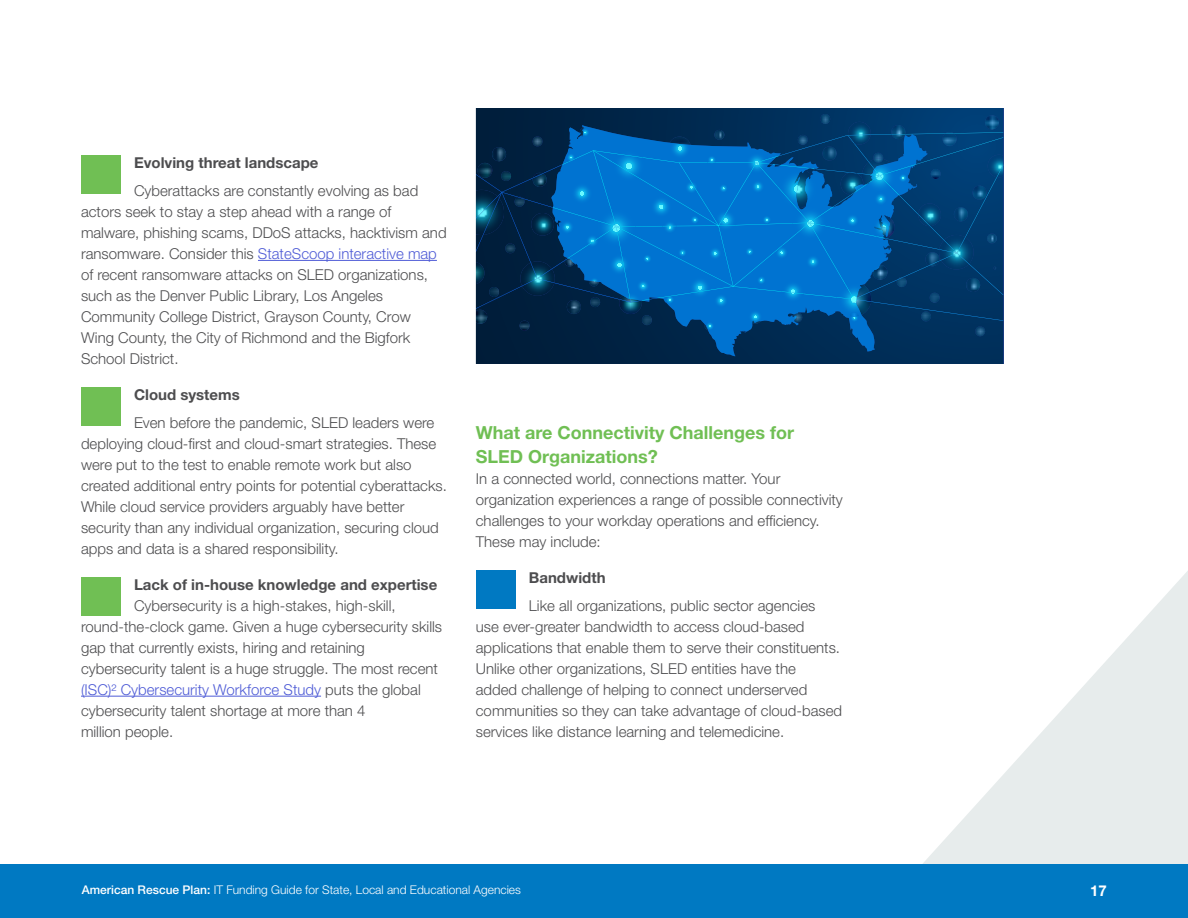
<style>
.page{position:relative;width:1188px;height:918px;background:#fff}
.page>*{position:absolute;margin:0;border:0;box-sizing:border-box;transform-origin:0 0}
.t1{font:700 18px/24px "Helvetica Neue LT Std";color:#70bf54}
.t2{font:300 15px/21px "Helvetica Neue LT Std";color:#4d4d4f}
.t3{font:700 15px "Helvetica Neue LT Std";color:#4d4d4f}
.t4{font:700 15px "Helvetica Neue LT Std";color:#fff}
.t5{font:300 12px "Helvetica Neue LT Std";color:#fff}
.s1{color:#4f5cd6}
.s2{font-weight:500}
</style>
<div class="page">
<div style="left:0;top:864px;width:1188px;height:54px;background:#0079c2"></div>
<svg style="left:923px;top:571px;width:265px;height:293px;fill:#e7ecec"></svg>
<hr style="left:258px;top:260px;width:179px;height:1px;background:#4f5cd6">
<hr style="left:81px;top:696px;width:240px;height:1px;background:#4f5cd6">
<div style="left:81px;top:156px;width:40px;height:38px;background:#70bf54"></div>
<div style="left:81px;top:387px;width:40px;height:39px;background:#70bf54"></div>
<div style="left:81px;top:577px;width:40px;height:39px;background:#70bf54"></div>
<div style="left:476px;top:570px;width:39px;height:39px;background:#0079c2"></div>
<div style="left:476px;top:108px;width:527px;height:256px;background:linear-gradient(to right,#001c37,#00315e)"></div>
<svg style="left:476px;top:108px;width:527px;height:6px;background:#002d57"></svg>
<svg style="left:551px;top:336px;width:377px;height:20px;background:#002c54"></svg>
<svg style="left:476px;top:114px;width:527px;height:222px;background:#015190"></svg>
<p class="t3" style="left:134px;top:154px;width:186px">Evolving threat landscape</p>
<p class="t2" style="left:81px;top:180px;width:367px;text-indent:53px">Cyberattacks are constantly evolving as bad actors seek to stay a step ahead with a range of malware, phishing scams, DDoS attacks, hacktivism and ransomware. Consider this <span class="s1">StateScoop interactive map </span>of recent ransomware attacks on SLED organizations, such as the Denver Public Library, Los Angeles Community College District, Grayson County, Crow Wing County, the City of Richmond and the Bigfork School District.</p>
<p class="t3" style="left:134px;top:385px;width:107px">Cloud systems</p>
<p class="t2" style="left:81px;top:412px;width:367px;text-indent:53px">Even before the pandemic, SLED leaders were deploying cloud-first and cloud-smart strategies. These were put to the test to enable remote work but also created additional entry points for potential cyberattacks.<br>While cloud service providers arguably have better security than any individual organization, securing cloud apps and data is a shared responsibility.</p>
<p class="t3" style="left:134px;top:575px;width:305px">Lack of in-house knowledge and expertise</p>
<p class="t2" style="left:81px;top:595px;width:363px;text-indent:53px">Cybersecurity is a high-stakes, high-skill, round-the-clock game. Given a huge cybersecurity skills gap that currently exists, hiring and retaining cybersecurity talent is a huge struggle. The most recent <span class="s1">(ISC)² Cybersecurity Workforce Study</span> puts the global cybersecurity talent shortage at more than 4<br>million people.</p>
<p class="t1" style="left:476px;top:420px;width:320px">What are Connectivity Challenges for<br>SLED Organizations?</p>
<p class="t2" style="left:476px;top:468px;width:369px">In a connected world, connections matter. Your organization experiences a range of possible connectivity challenges to your workday operations and efficiency.<br>These may include:</p>
<p class="t3" style="left:529px;top:568px;width:78px">Bandwidth</p>
<p class="t2" style="left:476px;top:595px;width:368px;text-indent:53px">Like all organizations, public sector agencies use ever-greater bandwidth to access cloud-based applications that enable them to serve their constituents.<br>Unlike other organizations, SLED entities have the<br>added challenge of helping to connect underserved communities so they can take advantage of cloud-based services like distance learning and telemedicine.</p>
<p class="t5" style="left:82px;top:883px;width:441px"><span class="s2">American Rescue Plan:</span> IT Funding Guide for State, Local and Educational Agencies</p>
<p class="t4" style="left:1090px;top:882px;width:18px">17</p>
</div>
